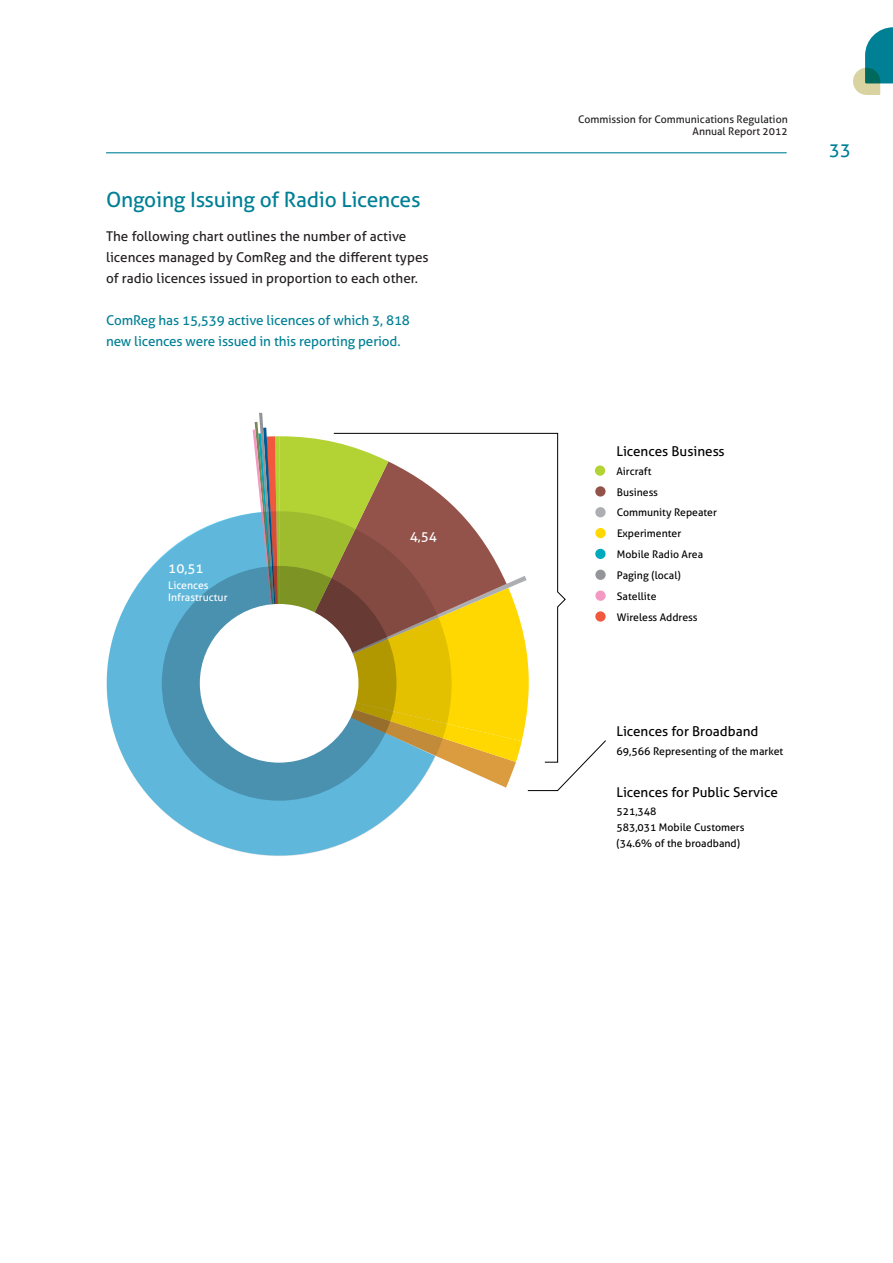
<style>
.page{position:relative;width:893px;height:1263px;background:#fff}
.page>*{position:absolute;margin:0;border:0;box-sizing:border-box;transform-origin:0 0}
.Heading_3{font:21px "Aller";letter-spacing:-.01em;color:#008095}
.t1{font:18px "Aller";color:#008095}
.Body{font:13.5px/21px "Aller";color:#231f20}
.Body-2{font:13.5px/21px "Aller";letter-spacing:-.01em;color:#008095}
.t2{font:13.5px "Aller";color:#000}
.t3{font:13.5px "Aller";color:#fff}
.t4{font:10.65px "Aller";color:#000}
.t5{font:10.5px/20.9px "Aller";color:#000}
.t6{font:10.5px/12px "Aller";color:#231f20;text-align:right}
.t7{font:10.5px/12px "Aller";color:#fff}
</style>
<div class="page">
<svg style="left:853px;top:27px;width:40px;height:68px"></svg>
<hr style="left:106px;top:152px;width:681px;height:1px;background:#008095">
<div style="left:107px;top:511px;width:345px;height:345px;background:#5fb8dc;border-radius:50%"></div>
<div style="left:162px;top:566px;width:234px;height:235px;background:#4a91af;border-radius:50%"></div>
<div style="left:200px;top:604px;width:158px;height:159px;background:#fff;border-radius:50%"></div>
<svg style="left:253px;top:413px;width:353px;height:378px"></svg>
<p class="Heading_3" style="left:106px;top:187px;width:316px">Ongoing Issuing of Radio Licences</p>
<p class="Body" style="left:106px;top:225px;width:324px">The following chart outlines the number of active licences managed by ComReg and the different types of radio licences issued in proportion to each other.</p>
<p class="Body-2" style="left:106px;top:309px;width:305px">ComReg has 15,539 active licences of which 3, 818 new licences were issued in this reporting period.</p>
<p class="t3" style="left:168px;top:560px;width:37px">10,51</p>
<p class="t7" style="left:168px;top:580px;width:61px">Licences<br>Infrastructur</p>
<p class="t3" style="left:410px;top:528px;width:29px">4,54</p>
<p class="t6" style="left:578px;top:113px;width:211px">Commission for Communications Regulation<br>Annual Report 2012</p>
<h2 class="t1" style="left:829px;top:139px;width:23px">33</h2>
<p class="t2" style="left:616px;top:443px;width:110px">Licences Business</p>
<p class="t5" style="left:616px;top:461px;width:37px">Aircraft</p>
<p class="t5" style="left:617px;top:481px;width:43px">Business</p>
<p class="t5" style="left:617px;top:502px;width:102px">Community Repeater</p>
<p class="t5" style="left:617px;top:522px;width:88px;line-height:21.5px">Experimenter<br>Mobile Radio Area</p>
<p class="t5" style="left:617px;top:565px;width:82px">Paging (local)<br>Satellite<br>Wireless Address</p>
<p class="t2" style="left:616px;top:723px;width:143px">Licences for Broadband</p>
<p class="t4" style="left:616px;top:745px;width:168px">69,566 Representing of the market</p>
<p class="t2" style="left:616px;top:784px;width:163px">Licences for Public Service</p>
<p class="t5" style="left:616px;top:804px;width:130px;line-height:15.9px">521,348<br>583,031 Mobile Customers (34.6% of the broadband)</p>
</div>
